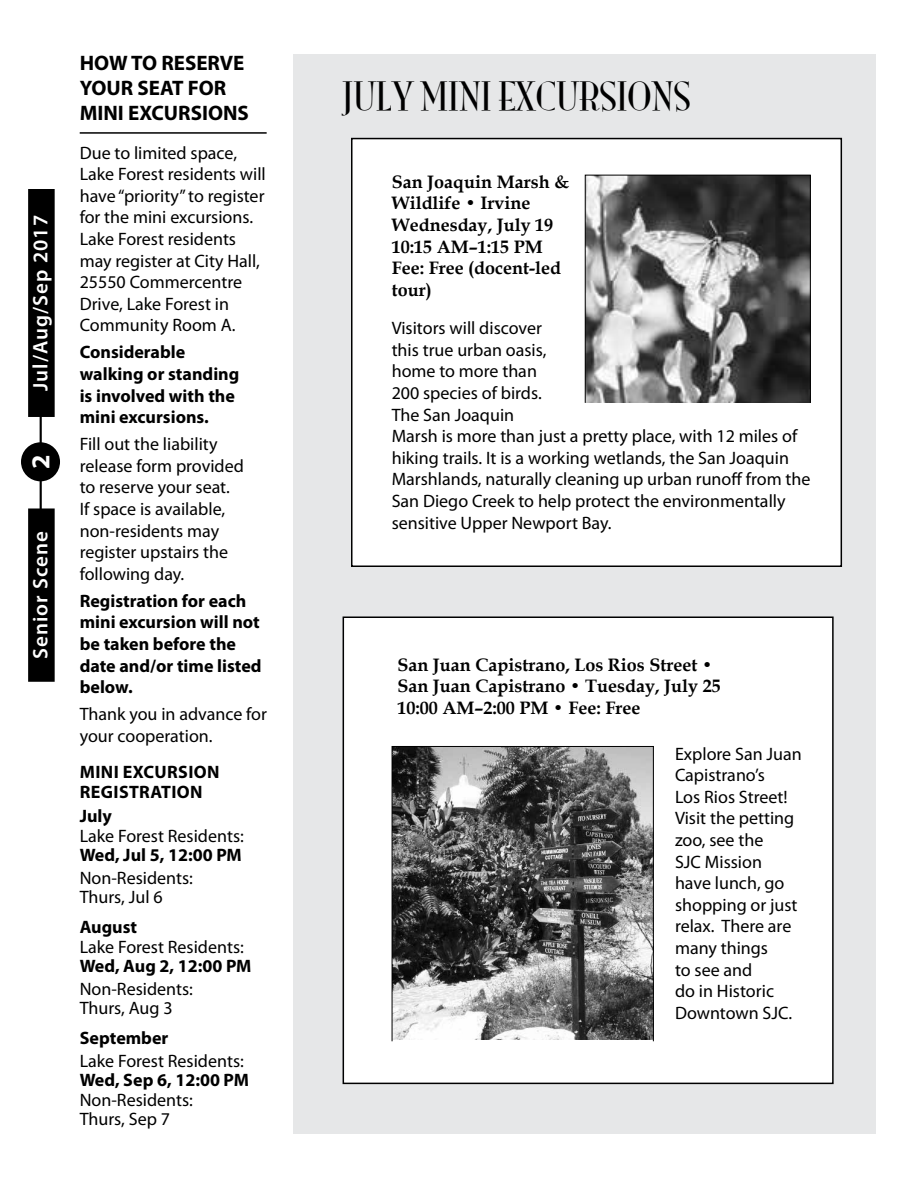
<style>
.page{position:relative;width:918px;height:1188px;background:#fff}
.page>*{position:absolute;margin:0;border:0;box-sizing:border-box;transform-origin:0 0}
.t1{font:36px "Mona Lisa Solid ITCTT";color:#000}
.t2{font:700 25.95px "Myriad Pro";color:#fff}
.t3{font:700 21px/25.2px "Myriad Pro";color:#000}
.t4{font:600 21px "Myriad Pro";letter-spacing:.05em;color:#fff}
.t5{font:18px/21.6px "Myriad Pro";color:#000}
.t6{font:700 18px/21.6px "Myriad Pro";color:#000}
.t7{font:700 18px/21.6px "Book Antiqua";color:#000}
.t8{font:700 18px/19.5px "Myriad Pro";letter-spacing:.02em;color:#000}
</style>
<div class="page">
<div style="left:293px;top:54px;width:583px;height:1080px;background:#e6e7e8"></div>
<hr style="left:80px;top:132px;width:187px;height:2px;background:#000">
<hr style="left:40px;top:414px;width:2px;height:99px;background:#000">
<div style="left:29px;top:190px;width:25px;height:226px;background:#000"></div>
<div style="left:28px;top:189px;width:27px;height:228px;border:2px solid #000"></div>
<div style="left:29px;top:510px;width:25px;height:171px;background:#000"></div>
<div style="left:28px;top:508px;width:27px;height:174px;border:2px solid #000"></div>
<div style="left:22px;top:443px;width:37px;height:37px;background:#000;border-radius:50%"></div>
<div style="left:21px;top:442px;width:39px;height:39px;border:2px solid #000;border-radius:50%"></div>
<div style="left:352px;top:139px;width:489px;height:427px;background:#fff"></div>
<div style="left:351px;top:138px;width:491px;height:429px;border:2px solid #000"></div>
<div style="left:343px;top:617px;width:490px;height:466px;background:#fff"></div>
<div style="left:343px;top:616px;width:491px;height:468px;border:2px solid #000"></div>
<img style="left:587px;top:177px;width:222px;height:224px">
<div style="left:585px;top:175px;width:226px;height:228px;border:1px solid #000"></div>
<img style="left:394px;top:748px;width:258px;height:291px">
<div style="left:392px;top:746px;width:262px;height:296px;border:1px solid #000"></div>
<p class="t4" style="left:27px;top:391px;width:178px;rotate:-90deg">Jul/Aug/Sep 2017</p>
<h2 class="t2" style="left:24px;top:469px;width:16px;rotate:-90deg">2</h2>
<p class="t4" style="left:27px;top:659px;width:130px;rotate:-90deg">Senior Scene</p>
<p class="t3" style="left:80px;top:49px;width:171px">HOW TO RESERVE<br>YOUR SEAT FOR<br>MINI EXCURSIONS</p>
<p class="t5" style="left:80px;top:142px;width:188px">Due to limited space,<br>Lake Forest residents will have “priority” to register for the mini excursions.<br>Lake Forest residents may register at City Hall,<br>25550 Commercentre<br>Drive, Lake Forest in<br>Community Room A.</p>
<p class="t6" style="left:80px;top:341px;width:161px">Considerable walking or standing is involved with the mini excursions.</p>
<p class="t5" style="left:80px;top:433px;width:166px">Fill out the liability release form provided to reserve your seat.<br>If space is available, non-residents may register upstairs the following day.</p>
<p class="t6" style="left:80px;top:589px;width:183px">Registration for each mini excursion will not be taken before the date and/or time listed below.</p>
<p class="t5" style="left:80px;top:703px;width:189px">Thank you in advance for your cooperation.</p>
<p class="t8" style="left:80px;top:762px;width:141px">MINI EXCURSION<br>REGISTRATION</p>
<p class="t6" style="left:80px;top:805px;width:34px">July</p>
<p class="t5" style="left:80px;top:825px;width:166px">Lake Forest Residents:</p>
<p class="t6" style="left:80px;top:844px;width:164px">Wed, Jul 5, 12:00 PM</p>
<p class="t5" style="left:80px;top:868px;width:115px;line-height:19.5px">Non-Residents:<br>Thurs, Jul 6</p>
<p class="t6" style="left:80px;top:916px;width:59px">August</p>
<p class="t5" style="left:80px;top:936px;width:166px">Lake Forest Residents:</p>
<p class="t6" style="left:80px;top:955px;width:173px">Wed, Aug 2, 12:00 PM</p>
<p class="t5" style="left:80px;top:979px;width:115px;line-height:19.5px">Non-Residents:<br>Thurs, Aug 3</p>
<p class="t6" style="left:80px;top:1027px;width:90px">September</p>
<p class="t5" style="left:80px;top:1049px;width:166px">Lake Forest Residents:</p>
<p class="t6" style="left:80px;top:1069px;width:171px">Wed, Sep 6, 12:00 PM</p>
<p class="t5" style="left:80px;top:1090px;width:115px;line-height:19.5px">Non-Residents:<br>Thurs, Sep 7</p>
<h1 class="t1" style="left:343px;top:69px;width:350px">JULY MINI EXCURSIONS</h1>
<p class="t7" style="left:392px;top:171px;width:179px">San Joaquin Marsh &amp;<br>Wildlife • Irvine<br>Wednesday, July 19<br>10:15 AM–1:15 PM<br>Fee: Free (docent-led tour)</p>
<p class="t5" style="left:392px;top:317px;width:420px">Visitors will discover<br>this true urban oasis,<br>home to more than<br>200 species of birds.<br>The San Joaquin<br>Marsh is more than just a pretty place, with 12 miles of hiking trails. It is a working wetlands, the San Joaquin Marshlands, naturally cleaning up urban runoff from the San Diego Creek to help protect the environmentally sensitive Upper Newport Bay.</p>
<p class="t7" style="left:397px;top:654px;width:325px">San Juan Capistrano, Los Rios Street •<br>San Juan Capistrano • Tuesday, July 25<br>10:00 AM–2:00 PM • Fee: Free</p>
<p class="t5" style="left:675px;top:742px;width:128px">Explore San Juan<br>Capistrano’s<br>Los Rios Street!<br>Visit the petting zoo, see the<br>SJC Mission have lunch, go shopping or just relax. There are many things<br>to see and<br>do in Historic<br>Downtown SJC.</p>
</div>
